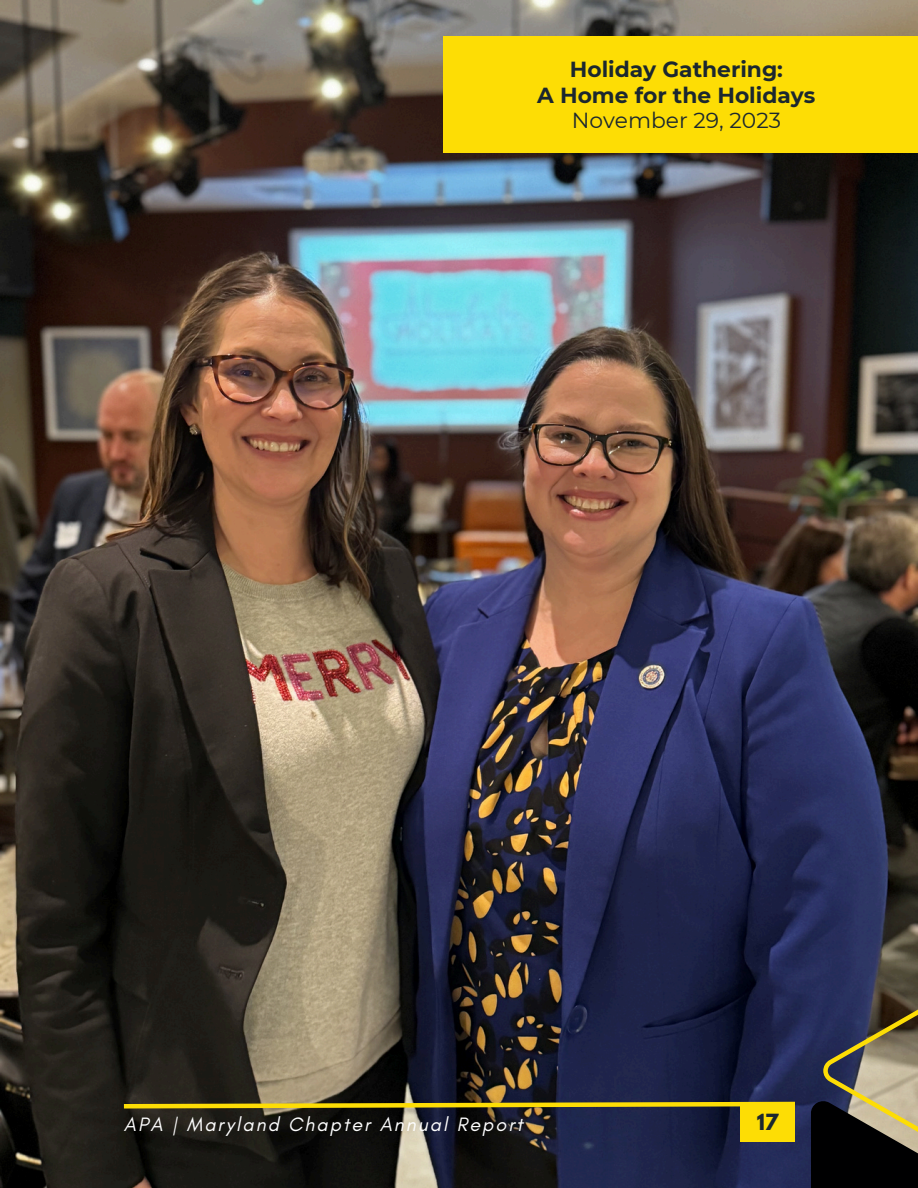
<style>
.page{position:relative;width:918px;height:1188px;background:#fff}
.page>*{position:absolute;margin:0;border:0;box-sizing:border-box;transform-origin:0 0}
.t1{font:700 21.75px/25.2px "Montserrat";color:#1b272f;text-align:center}
.t2{font:21.75px "Montserrat";color:#1b272f}
.t3{font:italic 19.8px "Glacial Indifference";letter-spacing:.1em;color:#fff}
.t4{font:700 19.8px "League Spartan";color:#1b272f}
</style>
<div class="page">
<img style="left:0;top:0;width:918px;height:1188px">
<div style="left:443px;top:37px;width:475px;height:116px;background:#fddd05"></div>
<svg style="left:119px;top:1099px;width:681px;height:12px;background:#796c21"></svg>
<div style="left:740px;top:1105px;width:55px;height:36px;background:#fddd05"></div>
<div style="left:811px;top:1101px;width:107px;height:87px;background:#000001"></div>
<svg style="left:823px;top:995px;width:95px;height:151px;background:#6d6658"></svg>
<p class="t1" style="left:537px;top:57px;width:280px">Holiday Gathering:<br>A Home for the Holidays</p>
<p class="t2" style="left:572px;top:107px;width:211px">November 29, 2023</p>
<p class="t3" style="left:124px;top:1112px;width:401px">APA | Maryland Chapter Annual Report</p>
<p class="t4" style="left:757px;top:1112px;width:23px">17</p>
</div>
